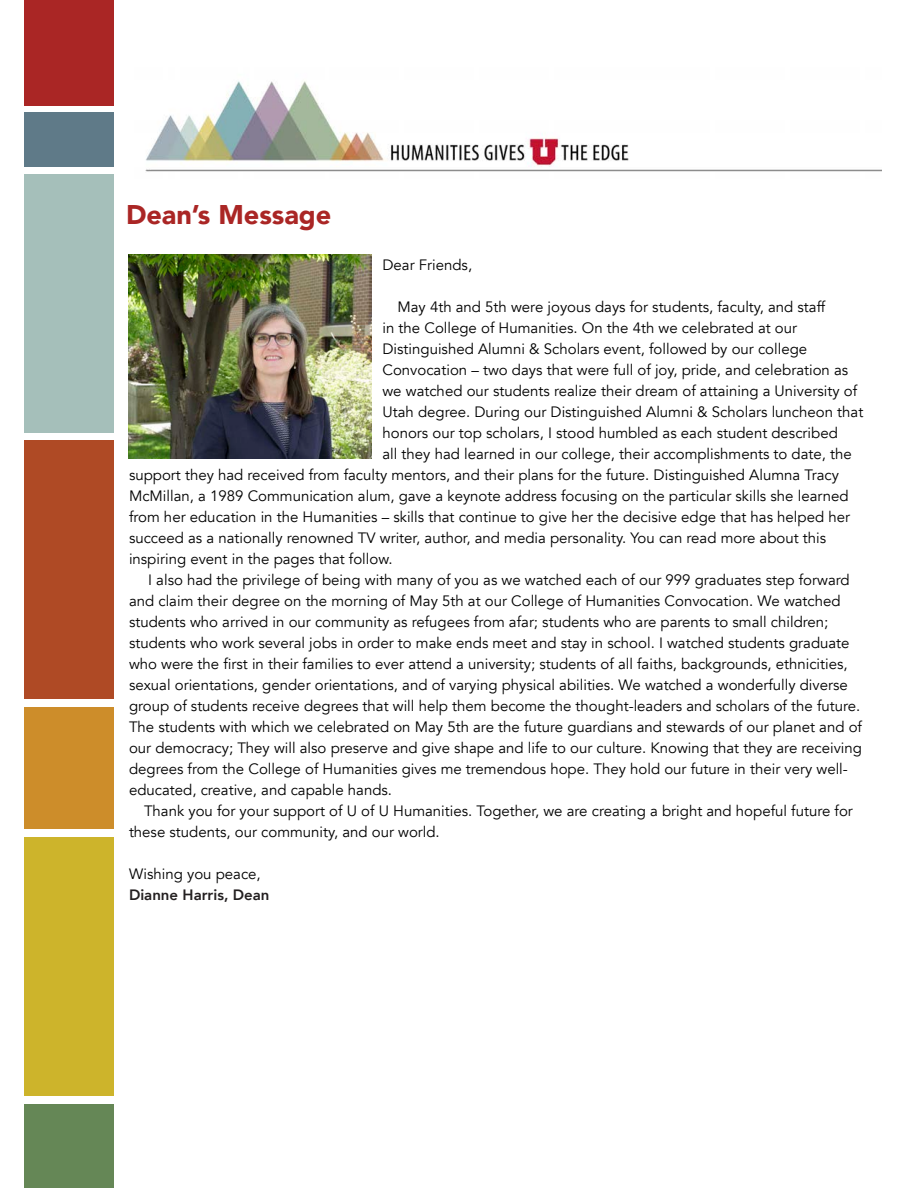
<style>
.page{position:relative;width:918px;height:1188px;background:#fff}
.page>*{position:absolute;margin:0;border:0;box-sizing:border-box;transform-origin:0 0}
.t1{font:900 27px "Avenir";color:#aa2625}
.t2{font:15px/21px "Avenir";color:#000}
.t3{font:800 15px "Avenir";color:#231f20}
</style>
<div class="page">
<img style="left:145px;top:81px;width:737px;height:91px">
<div style="left:24px;top:174px;width:90px;height:259px;background:#a5bfba"></div>
<div style="left:24px;top:112px;width:90px;height:55px;background:#5f7a88"></div>
<div style="left:24px;top:708px;width:90px;height:121px;background:#cd8d2a"></div>
<div style="left:24px;top:1104px;width:90px;height:84px;background:#658756"></div>
<div style="left:24px;top:0;width:90px;height:106px;background:#aa2625"></div>
<div style="left:24px;top:441px;width:90px;height:258px;background:#af4a25"></div>
<div style="left:24px;top:837px;width:90px;height:258px;background:#cdb42b"></div>
<img style="left:128px;top:255px;width:244px;height:204px">
<p class="t1" style="left:126px;top:192px;width:207px">Dean’s Message</p>
<p class="t2" style="left:382px;top:255px;width:91px">Dear Friends,</p>
<p class="t2" style="left:398px;top:297px;width:429px">May 4th and 5th were joyous days for students, faculty, and staff</p>
<p class="t2" style="left:382px;top:318px;width:416px">in the College of Humanities. On the 4th we celebrated at our</p>
<p class="t2" style="left:382px;top:339px;width:426px">Distinguished Alumni &amp; Scholars event, followed by our college</p>
<p class="t2" style="left:382px;top:360px;width:467px">Convocation – two days that were full of joy, pride, and celebration as</p>
<p class="t2" style="left:382px;top:381px;width:476px">we watched our students realize their dream of attaining a University of</p>
<p class="t2" style="left:382px;top:402px;width:482px">Utah degree. During our Distinguished Alumni &amp; Scholars luncheon that</p>
<p class="t2" style="left:382px;top:423px;width:457px">honors our top scholars, I stood humbled as each student described</p>
<p class="t2" style="left:382px;top:444px;width:471px">all they had learned in our college, their accomplishments to date, the</p>
<p class="t2" style="left:129px;top:465px;width:711px">support they had received from faculty mentors, and their plans for the future. Distinguished Alumna Tracy</p>
<p class="t2" style="left:129px;top:486px;width:721px">McMillan, a 1989 Communication alum, gave a keynote address focusing on the particular skills she learned</p>
<p class="t2" style="left:129px;top:507px;width:723px">from her education in the Humanities – skills that continue to give her the decisive edge that has helped her</p>
<p class="t2" style="left:129px;top:528px;width:699px">succeed as a nationally renowned TV writer, author, and media personality. You can read more about this</p>
<p class="t2" style="left:129px;top:549px;width:265px">inspiring event in the pages that follow.</p>
<p class="t2" style="left:129px;top:570px;width:735px;text-indent:19px">I also had the privilege of being with many of you as we watched each of our 999 graduates step forward and claim their degree on the morning of May 5th at our College of Humanities Convocation. We watched students who arrived in our community as refugees from afar; students who are parents to small children; students who work several jobs in order to make ends meet and stay in school. I watched students graduate who were the first in their families to ever attend a university; students of all faiths, backgrounds, ethnicities, sexual orientations, gender orientations, and of varying physical abilities. We watched a wonderfully diverse group of students receive degrees that will help them become the thought-leaders and scholars of the future.<br>The students with which we celebrated on May 5th are the future guardians and stewards of our planet and of our democracy; They will also preserve and give shape and life to our culture. Knowing that they are receiving degrees from the College of Humanities gives me tremendous hope. They hold our future in their very well&shy;educated, creative, and capable hands.</p>
<p class="t2" style="left:129px;top:801px;width:725px;text-indent:15px">Thank you for your support of U of U Humanities. Together, we are creating a bright and hopeful future for these students, our community, and our world.</p>
<p class="t2" style="left:129px;top:864px;width:133px">Wishing you peace,</p>
<p class="t3" style="left:129px;top:883px;width:142px">Dianne Harris, Dean</p>
</div>
